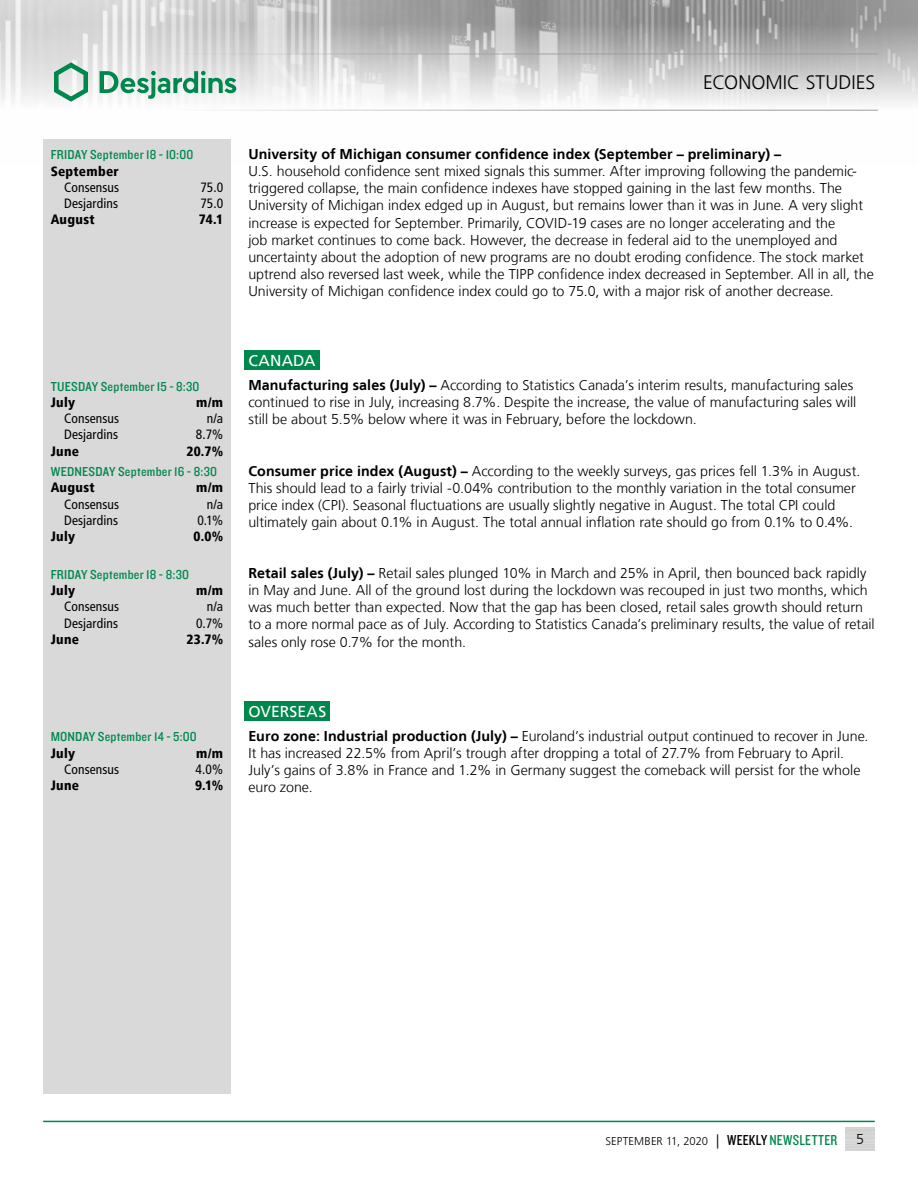
<style>
.page{position:relative;width:918px;height:1188px;background:#fff}
.page>*{position:absolute;margin:0;border:0;box-sizing:border-box;transform-origin:0 0}
.t1{font:300 19.5px "Frutiger LT";letter-spacing:.005em;color:#000}
.t2{font:15.75px "Frutiger LT";letter-spacing:.01em;color:#fff}
.t3{font:300 14.25px/17.1px "Frutiger LT";color:#000}
.t4{font:700 14.25px "Frutiger LT";letter-spacing:.005em;color:#000}
.t5{font:condensed 13.5px "Frutiger LT";letter-spacing:.01em;color:#000}
.t6{font:13.5px "Knockout 30 Junior Welterwt";letter-spacing:.015em;color:#00874e}
.t7{font:900 condensed 13.5px "Frutiger LT";letter-spacing:.02em;color:#000}
.t8{font:300 11.25px "Frutiger LT";color:#000}
.s1{font-weight:700}
.s2{font-size:14.25px}
.s3{font-family:"Knockout 29 Junior Ltweight";font-weight:400;font-size:15px}
.s4{font-family:"Knockout 29 Junior Ltweight";font-weight:400;font-size:15px;color:#00874e}
</style>
<div class="page">
<img style="left:0;top:0;width:918px;height:110px">
<hr style="left:0;top:54px;width:878px;height:1px;background:#9d9d9c">
<hr style="left:0;top:110px;width:878px;height:1px;background:#9d9d9c">
<svg style="left:54px;top:62px;width:34px;height:40px"></svg>
<svg style="left:100px;top:71px;width:136px;height:28px"></svg>
<hr style="left:43px;top:1121px;width:832px;height:1px;background:#00874e">
<div style="left:244px;top:350px;width:76px;height:20px;background:#00874e"></div>
<div style="left:244px;top:701px;width:86px;height:20px;background:#00874e"></div>
<div style="left:43px;top:139px;width:188px;height:955px;background:#d9d9d9"></div>
<p class="t6" style="left:51px;top:146px;width:144px">FRIDAY September 18 - 10:00</p>
<p class="t7" style="left:51px;top:163px;width:70px">September</p>
<p class="t5" style="left:64px;top:179px;width:57px">Consensus</p>
<p class="t5" style="left:200px;top:179px;width:24px">75.0</p>
<p class="t5" style="left:64px;top:195px;width:55px">Desjardins</p>
<p class="t5" style="left:200px;top:195px;width:24px">75.0</p>
<p class="t7" style="left:51px;top:211px;width:45px">August</p>
<p class="t7" style="left:199px;top:211px;width:26px">74.1</p>
<p class="t6" style="left:51px;top:377px;width:150px">TUESDAY September 15 - 8:30</p>
<p class="t7" style="left:51px;top:394px;width:26px">July</p>
<p class="t7" style="left:196px;top:394px;width:28px">m/m</p>
<p class="t5" style="left:64px;top:411px;width:57px">Consensus</p>
<p class="t5" style="left:207px;top:411px;width:18px">n/a</p>
<p class="t5" style="left:64px;top:427px;width:55px">Desjardins</p>
<p class="t5" style="left:196px;top:427px;width:29px">8.7%</p>
<p class="t7" style="left:51px;top:443px;width:30px">June</p>
<p class="t7" style="left:186px;top:443px;width:38px">20.7%</p>
<p class="t6" style="left:51px;top:463px;width:168px">WEDNESDAY September 16 - 8:30</p>
<p class="t7" style="left:51px;top:480px;width:45px">August</p>
<p class="t7" style="left:196px;top:480px;width:28px">m/m</p>
<p class="t5" style="left:64px;top:496px;width:57px">Consensus</p>
<p class="t5" style="left:207px;top:496px;width:18px">n/a</p>
<p class="t5" style="left:64px;top:512px;width:55px">Desjardins</p>
<p class="t5" style="left:197px;top:512px;width:27px">0.1%</p>
<p class="t7" style="left:51px;top:528px;width:26px">July</p>
<p class="t7" style="left:193px;top:528px;width:31px">0.0%</p>
<p class="t6" style="left:51px;top:565px;width:140px">FRIDAY September 18 - 8:30</p>
<p class="t7" style="left:51px;top:582px;width:26px">July</p>
<p class="t7" style="left:196px;top:582px;width:28px">m/m</p>
<p class="t5" style="left:64px;top:599px;width:57px">Consensus</p>
<p class="t5" style="left:207px;top:599px;width:18px">n/a</p>
<p class="t5" style="left:64px;top:615px;width:55px">Desjardins</p>
<p class="t5" style="left:196px;top:615px;width:29px">0.7%</p>
<p class="t7" style="left:51px;top:631px;width:30px">June</p>
<p class="t7" style="left:187px;top:631px;width:38px">23.7%</p>
<p class="t6" style="left:51px;top:728px;width:148px">MONDAY September 14 - 5:00</p>
<p class="t7" style="left:51px;top:745px;width:26px">July</p>
<p class="t7" style="left:196px;top:745px;width:28px">m/m</p>
<p class="t5" style="left:64px;top:761px;width:57px">Consensus</p>
<p class="t5" style="left:196px;top:761px;width:29px">4.0%</p>
<p class="t7" style="left:51px;top:777px;width:30px">June</p>
<p class="t7" style="left:195px;top:777px;width:30px">9.1%</p>
<h1 class="t1" style="left:703px;top:72px;width:174px">ECONOMIC STUDIES</h1>
<p class="t4" style="left:248px;top:146px;width:534px">University of Michigan consumer confidence index (September – preliminary) –</p>
<p class="t3" style="left:248px;top:163px;width:627px">U.S. household confidence sent mixed signals this summer. After improving following the pandemic&shy;triggered collapse, the main confidence indexes have stopped gaining in the last few months. The University of Michigan index edged up in August, but remains lower than it was in June. A very slight increase is expected for September. Primarily, COVID‑19 cases are no longer accelerating and the<br>job market continues to come back. However, the decrease in federal aid to the unemployed and uncertainty about the adoption of new programs are no doubt eroding confidence. The stock market uptrend also reversed last week, while the TIPP confidence index decreased in September. All in all, the University of Michigan confidence index could go to 75.0, with a major risk of another decrease.</p>
<p class="t2" style="left:248px;top:351px;width:69px">CANADA</p>
<p class="t3" style="left:248px;top:377px;width:610px"><span class="s1">Manufacturing sales (July) –</span> According to Statistics Canada’s interim results, manufacturing sales continued to rise in July, increasing 8.7%. Despite the increase, the value of manufacturing sales will still be about 5.5% below where it was in February, before the lockdown.</p>
<p class="t3" style="left:248px;top:462px;width:613px"><span class="s1">Consumer price index (August) –</span> According to the weekly surveys, gas prices fell 1.3% in August.<br>This should lead to a fairly trivial -0.04% contribution to the monthly variation in the total consumer price index (CPI). Seasonal fluctuations are usually slightly negative in August. The total CPI could ultimately gain about 0.1% in August. The total annual inflation rate should go from 0.1% to 0.4%.</p>
<p class="t3" style="left:248px;top:565px;width:628px"><span class="s1">Retail sales (July) –</span> Retail sales plunged 10% in March and 25% in April, then bounced back rapidly in May and June. All of the ground lost during the lockdown was recouped in just two months, which was much better than expected. Now that the gap has been closed, retail sales growth should return to a more normal pace as of July. According to Statistics Canada’s preliminary results, the value of retail sales only rose 0.7% for the month.</p>
<p class="t2" style="left:248px;top:702px;width:79px">OVERSEAS</p>
<p class="t3" style="left:248px;top:727px;width:622px"><span class="s1">Euro zone: Industrial production (July) –</span> Euroland’s industrial output continued to recover in June.<br>It has increased 22.5% from April’s trough after dropping a total of 27.7% from February to April.<br>July’s gains of 3.8% in France and 1.2% in Germany suggest the comeback will persist for the whole euro zone.</p>
<p class="t8" style="left:605px;top:1135px;width:233px">SEPTEMBER 11, 2020 <span class="s2">|</span> <span class="s3">WEEKLY</span> <span class="s4">NEWSLETTER</span></p>
<p class="t3" style="left:856px;top:1131px;width:9px">5</p>
</div>
